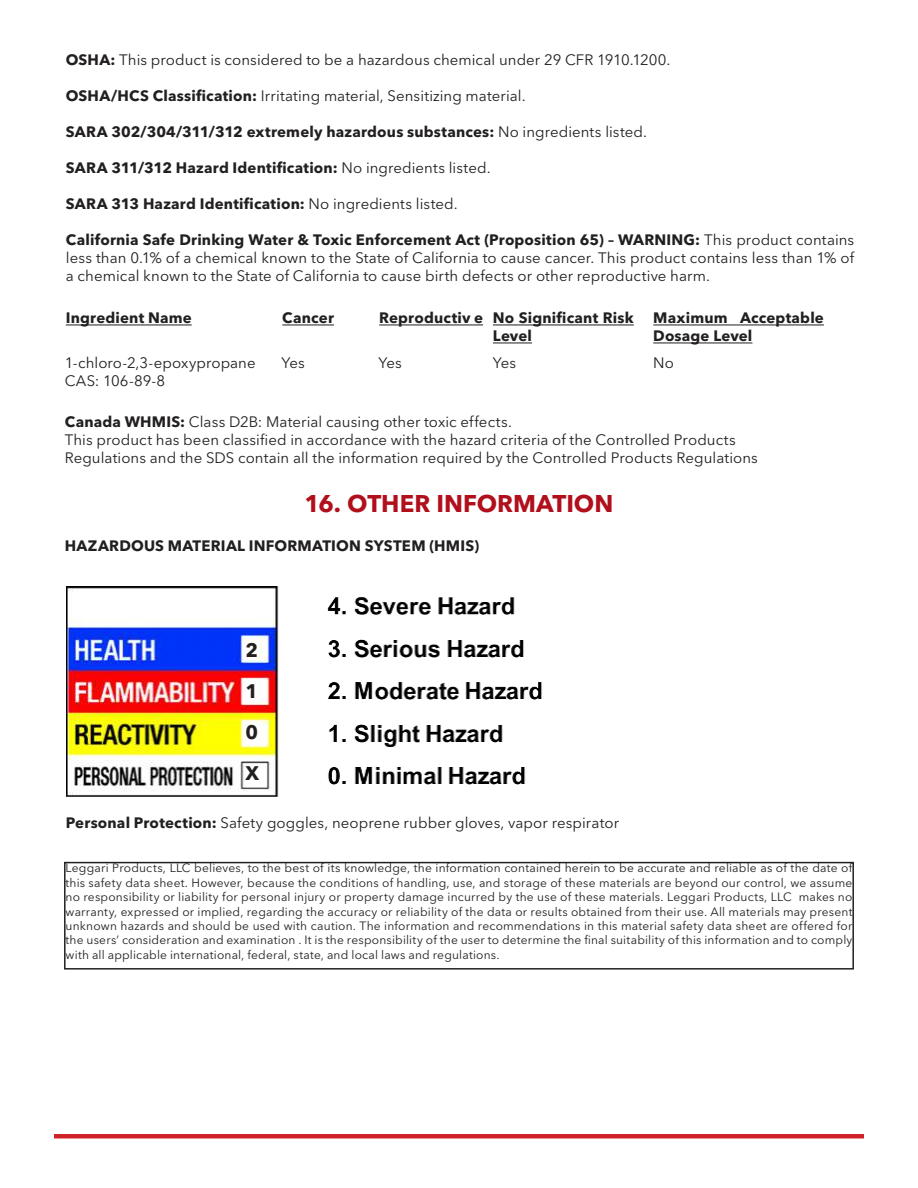
<style>
.page{position:relative;width:918px;height:1188px;background:#fff}
.page>*{position:absolute;margin:0;border:0;box-sizing:border-box;transform-origin:0 0}
.t1{font:700 24px "Avenir Next LT Pro";color:#b00f1b}
.t2{font:700 19.5px/41px "Avenir Next LT Pro";color:#221f1f;text-align:justify}
.t3{font:15px/18px "Avenir Next LT Pro";letter-spacing:.005em;color:#221f1f}
.t4{font:700 15px/18px "Avenir Next LT Pro";letter-spacing:.01em;color:#221f1f}
.t5{font:12px/14.4px "Avenir Next LT Pro";letter-spacing:.015em;color:#221f1f;text-align:justify}
.s1{font-weight:700}
.s2{font-weight:400}
</style>
<div class="page">
<hr style="left:66px;top:325px;width:126px;height:1px;background:#221f1f">
<hr style="left:282px;top:325px;width:52px;height:1px;background:#221f1f">
<hr style="left:379px;top:325px;width:104px;height:1px;background:#221f1f">
<hr style="left:493px;top:325px;width:141px;height:1px;background:#221f1f">
<hr style="left:493px;top:343px;width:39px;height:1px;background:#221f1f">
<hr style="left:653px;top:325px;width:171px;height:1px;background:#221f1f">
<hr style="left:653px;top:343px;width:99px;height:1px;background:#221f1f">
<div style="left:64px;top:862px;width:790px;height:108px;border:2px solid #221f1f"></div>
<img style="left:66px;top:586px;width:476px;height:211px">
<hr style="left:54px;top:1134px;width:810px;height:4px;background:#d12229">
<p class="t3" style="left:66px;top:52px;width:606px"><span class="s1">OSHA:</span> This product is considered to be a hazardous chemical under 29 CFR 1910.1200.</p>
<p class="t3" style="left:66px;top:88px;width:461px"><span class="s1">OSHA/HCS Classification:</span> Irritating material, Sensitizing material.</p>
<p class="t4" style="left:66px;top:124px;width:583px">SARA 302/304/311/312 extremely hazardous substances: <span class="s2">No ingredients listed.</span></p>
<p class="t4" style="left:66px;top:160px;width:426px">SARA 311/312 Hazard Identification: <span class="s2">No ingredients listed.</span></p>
<p class="t4" style="left:66px;top:196px;width:393px">SARA 313 Hazard Identification: <span class="s2">No ingredients listed.</span></p>
<p class="t3" style="left:66px;top:232px;width:790px;text-align:justify"><span class="s1">California Safe Drinking Water &amp; Toxic Enforcement Act (Proposition 65) – WARNING:</span> This product contains less than 0.1% of a chemical known to the State of California to cause cancer. This product contains less than 1% of a chemical known to the State of California to cause birth defects or other reproductive harm.</p>
<p class="t4" style="left:66px;top:310px;width:127px">Ingredient Name</p>
<p class="t4" style="left:282px;top:310px;width:53px">Cancer</p>
<p class="t4" style="left:493px;top:310px;width:142px;text-indent:-114px">Reproductiv e No Significant Risk<br>Level</p>
<p class="t4" style="left:653px;top:310px;width:172px">Maximum Acceptable<br>Dosage Level</p>
<p class="t3" style="left:282px;top:355px;width:25px">Yes</p>
<p class="t3" style="left:378px;top:355px;width:25px">Yes</p>
<p class="t3" style="left:493px;top:355px;width:25px">Yes</p>
<p class="t3" style="left:653px;top:355px;width:22px">No</p>
<p class="t3" style="left:65px;top:355px;width:192px">1-chloro-2,3-epoxypropane<br>CAS: 106-89-8</p>
<p class="t3" style="left:65px;top:414px;width:695px"><span class="s1">Canada WHMIS:</span> Class D2B: Material causing other toxic effects.<br>This product has been classified in accordance with the hazard criteria of the Controlled Products<br>Regulations and the SDS contain all the information required by the Controlled Products Regulations</p>
<h1 class="t1" style="left:305px;top:494px;width:310px">16. OTHER INFORMATION</h1>
<p class="t4" style="left:65px;top:538px;width:416px">HAZARDOUS MATERIAL INFORMATION SYSTEM (HMIS)</p>
<h2 class="t2" style="left:246px;top:631px;width:15px">2<br>1<br>0<br>X</h2>
<p class="t3" style="left:66px;top:815px;width:555px"><span class="s1">Personal Protection:</span> Safety goggles, neoprene rubber gloves, vapor respirator</p>
<p class="t5" style="left:66px;top:862px;width:788px">Leggari Products, LLC believes, to the best of its knowledge, the information contained herein to be accurate and reliable as of the date of this safety data sheet. However, because the conditions of handling, use, and storage of these materials are beyond our control, we assume no responsibility or liability for personal injury or property damage incurred by the use of these materials. Leggari Products, LLC makes no warranty, expressed or implied, regarding the accuracy or reliability of the data or results obtained from their use. All materials may present unknown hazards and should be used with caution. The information and recommendations in this material safety data sheet are offered for the users’ consideration and examination . It is the responsibility of the user to determine the final suitability of this information and to comply with all applicable international, federal, state, and local laws and regulations.</p>
</div>
